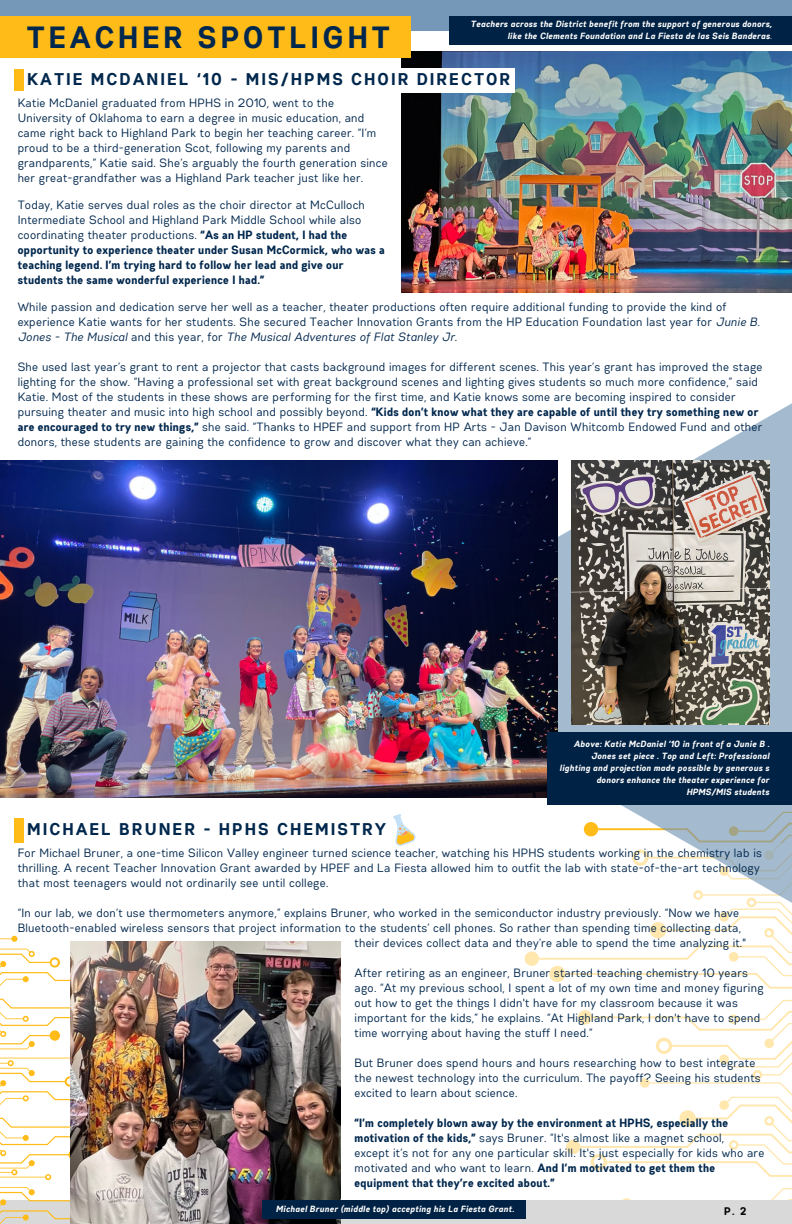
<style>
.page{position:relative;width:792px;height:1224px;background:#fff}
.page>*{position:absolute;margin:0;border:0;box-sizing:border-box;transform-origin:0 0}
.t1{font:700 30.7px "Gabriel Sans Cond";letter-spacing:.15em;color:#00274d}
.t2{font:700 17px "Gabriel Sans Cond";letter-spacing:.15em;color:#00274d}
.t3{font:12px/15px "Gabriel Sans Cond";letter-spacing:.035em;color:#00274d}
.t4{font:700 12px/15px "Gabriel Sans Cond";letter-spacing:.035em;color:#00274d}
.t5{font:700 11px "Gabriel Sans Cond";color:#000}
.t6{font:italic 700 9px/12px "Gabriel Sans Cond";letter-spacing:.05em;color:#fff;text-align:right}
.t7{font:7.1px "Gabriel Sans Cond";color:#00274d}
.s1{font-weight:400}
.s2{font-style:italic}
.s3{font-weight:700}
</style>
<div class="page">
<svg style="left:355px;top:403px;width:437px;height:537px"></svg>
<div style="left:0;top:0;width:792px;height:30px;background:#7698b8"></div>
<div style="left:449px;top:16px;width:343px;height:29px;background:#024"></div>
<div style="left:0;top:1200px;width:792px;height:24px;background:#d9d9d9"></div>
<img style="left:402px;top:51px;width:390px;height:242px">
<div style="left:0;top:16px;width:411px;height:42px;background:#ffbc19"></div>
<svg style="left:388px;top:811px;width:30px;height:37px"></svg>
<div style="left:15px;top:819px;width:9px;height:24px;background:#ffbc19"></div>
<div style="left:15px;top:70px;width:9px;height:21px;background:#ffbc19"></div>
<img style="left:0;top:460px;width:557px;height:337px">
<div style="left:181px;top:69px;width:333px;height:24px;background:#fff"></div>
<img style="left:571px;top:460px;width:198px;height:264px">
<div style="left:547px;top:733px;width:245px;height:72px;background:#024"></div>
<svg style="left:11px;top:936px;width:6px;height:6px"></svg>
<svg style="left:0;top:1187px;width:70px;height:37px"></svg>
<svg style="left:0;top:949px;width:70px;height:37px"></svg>
<svg style="left:0;top:999px;width:70px;height:50px"></svg>
<svg style="left:0;top:1057px;width:70px;height:48px"></svg>
<svg style="left:0;top:1118px;width:70px;height:62px"></svg>
<img style="left:70px;top:942px;width:271px;height:282px">
<div style="left:263px;top:1200px;width:263px;height:19px;background:#024"></div>
<h4 class="t1" style="left:28px;top:23px;width:364px">TEACHER SPOTLIGHT</h4>
<p class="t6" style="left:471px;top:19px;width:303px">Teachers across the District benefit from the support of generous donors, like the Clements Foundation and La Fiesta de las Seis Banderas<span class="s1">.</span></p>
<h4 class="t2" style="left:28px;top:72px;width:484px">KATIE MCDANIEL ‘10 - MIS/HPMS CHOIR DIRECTOR</h4>
<h4 class="t3" style="left:18px;top:96px;width:371px">Katie McDaniel graduated from HPHS in 2010, went to the University of Oklahoma to earn a degree in music education, and came right back to Highland Park to begin her teaching career. “I’m proud to be a third-generation Scot, following my parents and grandparents,” Katie said. She’s arguably the fourth generation since her great-grandfather was a Highland Park teacher just like her.</h4>
<h4 class="t4" style="left:18px;top:199px;width:369px"><span class="s1">Today, Katie serves dual roles as the choir director at McCulloch Intermediate School and Highland Park Middle School while also coordinating theater productions.</span> “As an HP student, I had the opportunity to experience theater under Susan McCormick, who was a teaching legend. I’m trying hard to follow her lead and give our students the same wonderful experience I had.”</h4>
<h4 class="t3" style="left:18px;top:300px;width:743px">While passion and dedication serve her well as a teacher, theater productions often require additional funding to provide the kind of experience Katie wants for her students. She secured Teacher Innovation Grants from the HP Education Foundation last year for <span class="s2">Junie B.<br>Jones - The Musical</span> and this year, for <span class="s2">The Musical Adventures of Flat Stanley Jr</span>.</h4>
<h4 class="t3" style="left:18px;top:360px;width:746px">She used last year’s grant to rent a projector that casts background images for different scenes. This year’s grant has improved the stage lighting for the show. “Having a professional set with great background scenes and lighting gives students so much more confidence,” said Katie. Most of the students in these shows are performing for the first time, and Katie knows some are becoming inspired to consider pursuing theater and music into high school and possibly beyond. <span class="s3">“Kids don’t know what they are capable of until they try something new or are encouraged to try new things,”</span> she said. “Thanks to HPEF and support from HP Arts - Jan Davison Whitcomb Endowed Fund and other donors, these students are gaining the confidence to grow and discover what they can achieve.”</h4>
<h2 class="t2" style="left:28px;top:822px;width:360px">MICHAEL BRUNER - HPHS CHEMISTRY</h2>
<h4 class="t6" style="left:560px;top:739px;width:211px">Above: Katie McDaniel ‘10 in front of a Junie B .<br>Jones set piece . Top and Left: Professional lighting and projection made possible by generous s donors enhance the theater experience for HPMS/MIS students</h4>
<h2 class="t7" style="left:674px;top:765px;width:3px">.</h2>
<h4 class="t3" style="left:18px;top:846px;width:746px">For Michael Bruner, a one-time Silicon Valley engineer turned science teacher, watching his HPHS students working in the chemistry lab is thrilling. A recent Teacher Innovation Grant awarded by HPEF and La Fiesta allowed him to outfit the lab with state-of-the-art technology that most teenagers would not ordinarily see until college.</h4>
<p class="t3" style="left:18px;top:906px;width:725px">“In our lab, we don’t use thermometers anymore,” explains Bruner, who worked in the semiconductor industry previously. “Now we have<br>Bluetooth-enabled wireless sensors that project information to the students’ cell phones. So rather than spending time collecting data,</p>
<h5 class="t3" style="left:355px;top:936px;width:393px">their devices collect data and they’re able to spend the time analyzing it."</h5>
<p class="t3" style="left:355px;top:966px;width:410px">After retiring as an engineer, Bruner started teaching chemistry 10 years ago. “At my previous school, I spent a lot of my own time and money figuring out how to get the things I didn't have for my classroom because it was important for the kids,” he explains. “At Highland Park, I don't have to spend time worrying about having the stuff I need.”</p>
<p class="t3" style="left:355px;top:1056px;width:407px">But Bruner does spend hours and hours researching how to best integrate the newest technology into the curriculum. The payoff? Seeing his students excited to learn about science.</p>
<p class="t4" style="left:355px;top:1116px;width:411px">“I’m completely blown away by the environment at HPHS, especially the motivation of the kids,” <span class="s1">says Bruner. “It's almost like a magnet school,<br>except it’s not for any one particular skill. It's just especially for kids who are motivated and who want to learn.</span> And I’m motivated to get them the equipment that they’re excited about.”</p>
<p class="t6" style="left:276px;top:1204px;width:239px">Michael Bruner (middle top) accepting his La Fiesta Grant.</p>
<h4 class="t7" style="left:394px;top:1206px;width:3px">.</h4>
<p class="t5" style="left:725px;top:1206px;width:23px">P. 2</p>
</div>
